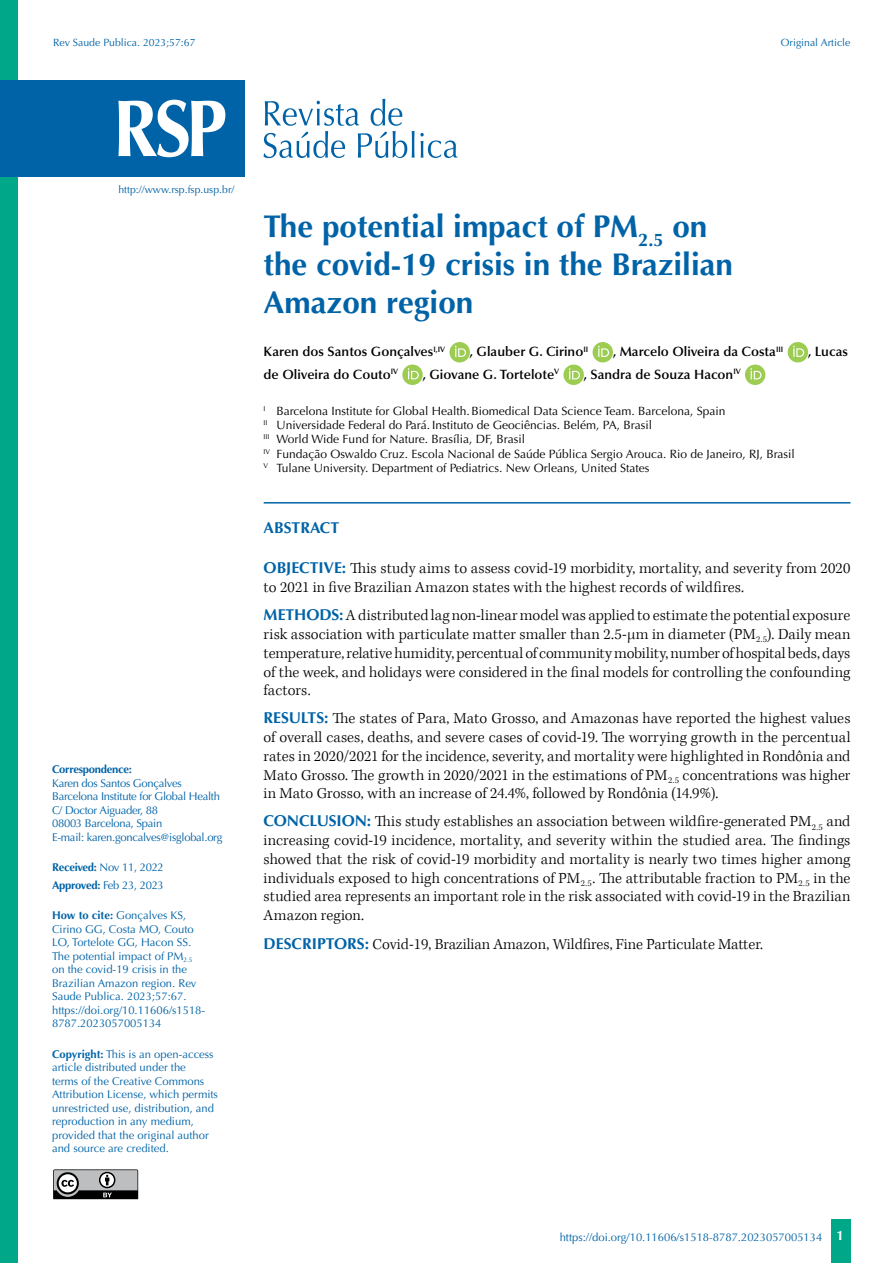
<style>
.page{position:relative;width:893px;height:1263px;background:#fff}
.page>*{position:absolute;margin:0;border:0;box-sizing:border-box;transform-origin:0 0}
.t1{font:700 31.5px/37.8px "Optima LT Std";color:#0063a7}
.t2{font:300 15.75px/18.9px "Kepler Std";letter-spacing:.005em;color:#000;text-align:justify}
.t3{font:700 15.75px "Optima LT Std";color:#0063a7}
.t4{font:600 13.5px "Optima LT Std";color:#000}
.t5{font:12px/14.4px "Optima LT Std";color:#000}
.t6{font:11.25px/13.5px "Optima LT Std";color:#0063a7}
.t7{font:11.25px/13.5px "Optima LT Std";letter-spacing:-.025em;color:#0063a7}
.t8{font:11.25px "Optima LT";color:#0063a7}
.t9{font:700 11.25px "Optima LT Std";letter-spacing:-.025em;color:#0063a7}
.t10{font:10.5px "Optima LT Std";color:#0063a7}
.s1{font-weight:700}
.s2{font-family:"Optima LT Std";font-weight:700;color:#0063a7}
.s3{font-family:"Optima LT Std";font-weight:700;font-size:13.5px;color:#fff}
</style>
<div class="page">
<div style="left:831px;top:1220px;width:20px;height:43px;background:#00a788"></div>
<svg style="left:53px;top:1169px;width:85px;height:30px;background:#7e7f80"></svg>
<div style="left:0;top:0;width:18px;height:1263px;background:#00a788"></div>
<hr style="left:264px;top:502px;width:586px;height:1px;background:#0063a7">
<div style="left:449px;top:342px;width:21px;height:20px;background:#9ccc51;border-radius:50%"></div>
<svg style="left:455px;top:346px;width:11px;height:11px"></svg>
<div style="left:593px;top:342px;width:20px;height:20px;background:#9ccc51;border-radius:50%"></div>
<svg style="left:598px;top:346px;width:11px;height:11px"></svg>
<div style="left:788px;top:342px;width:20px;height:20px;background:#9ccc51;border-radius:50%"></div>
<svg style="left:793px;top:346px;width:11px;height:11px"></svg>
<div style="left:402px;top:365px;width:21px;height:20px;background:#9ccc51;border-radius:50%"></div>
<svg style="left:408px;top:368px;width:11px;height:11px"></svg>
<div style="left:563px;top:365px;width:21px;height:20px;background:#9ccc51;border-radius:50%"></div>
<svg style="left:569px;top:368px;width:11px;height:11px"></svg>
<div style="left:745px;top:365px;width:20px;height:20px;background:#9ccc51;border-radius:50%"></div>
<svg style="left:750px;top:368px;width:11px;height:11px"></svg>
<svg style="left:263px;top:99px;width:195px;height:59px"></svg>
<div style="left:0;top:80px;width:244px;height:96px;background:#0063a7"></div>
<svg style="left:118px;top:100px;width:107px;height:57px"></svg>
<p class="t10" style="left:53px;top:36px;width:144px">Rev Saude Publica. 2023;57:67</p>
<p class="t10" style="left:781px;top:36px;width:71px">Original Article</p>
<p class="t10" style="left:118px;top:183px;width:117px">http://www.rsp.fsp.usp.br/</p>
<p class="t9" style="left:52px;top:763px;width:81px">Correspondence:</p>
<p class="t7" style="left:52px;top:776px;width:172px">Karen dos Santos Gonçalves<br>Barcelona Institute for Global Health<br>C/ Doctor Aiguader, 88<br>08003 Barcelona, Spain<br>E-mail: karen.goncalves@isglobal.org</p>
<p class="t7" style="left:52px;top:859px;width:113px;line-height:17.7px"><span class="s1">Received:</span> Nov 11, 2022<br><span class="s1">Approved:</span> Feb 23, 2023</p>
<p class="t6" style="left:52px;top:909px;width:155px"><span class="s1">How to cite:</span> Gonçalves KS,<br>Cirino GG, Costa MO, Couto<br>LO, Tortelote GG, Hacon SS.<br>The potential impact of PM<sub>2.5 </sub>on the covid-19 crisis in the<br>Brazilian Amazon region. Rev<br>Saude Publica. 2023;57:67. https://doi.org/10.11606/s1518-<br>8787.2023057005134</p>
<p class="t6" style="left:52px;top:1047px;width:167px"><span class="s1">Copyright:</span> This is an open-access article distributed under the<br>terms of the Creative Commons<br>Attribution License, which permits unrestricted use, distribution, and reproduction in any medium, provided that the original author and source are credited.</p>
<h1 class="t1" style="left:264px;top:208px;width:471px">The potential impact of PM<sub>2.5</sub> on the covid-19 crisis in the Brazilian<br>Amazon region</h1>
<p class="t4" style="left:264px;top:344px;width:183px">Karen dos Santos Gonçalves<sup>I,IV</sup></p>
<p class="t4" style="left:470px;top:344px;width:120px">, Glauber G. Cirino<sup>II</sup></p>
<p class="t4" style="left:613px;top:344px;width:172px">, Marcelo Oliveira da Costa<sup>III</sup></p>
<p class="t4" style="left:808px;top:344px;width:41px">, Lucas</p>
<p class="t4" style="left:264px;top:366px;width:136px">de Oliveira do Couto<sup>IV</sup></p>
<p class="t4" style="left:423px;top:366px;width:138px">, Giovane G. Tortelote<sup>V</sup></p>
<p class="t4" style="left:584px;top:366px;width:158px">, Sandra de Souza Hacon<sup>IV</sup></p>
<p class="t5" style="left:264px;top:403px;width:533px"><sup>I</sup> Barcelona Institute for Global Health. Biomedical Data Science Team. Barcelona, Spain<br><sup>II</sup> Universidade Federal do Pará. Instituto de Geociências. Belém, PA, Brasil<br><sup>III</sup> World Wide Fund for Nature. Brasília, DF, Brasil<br><sup>IV</sup> Fundação Oswaldo Cruz. Escola Nacional de Saúde Pública Sergio Arouca. Rio de Janeiro, RJ, Brasil <sup>V</sup> Tulane University. Department of Pediatrics. New Orleans, United States</p>
<p class="t3" style="left:264px;top:519px;width:77px">ABSTRACT</p>
<p class="t2" style="left:264px;top:560px;width:588px"><span class="s2">OBJECTIVE:</span> This study aims to assess covid-19 morbidity, mortality, and severity from 2020 to 2021 in five Brazilian Amazon states with the highest records of wildfires.</p>
<p class="t2" style="left:264px;top:606px;width:588px"><span class="s2">METHODS:</span> A distributed lag non-linear model was applied to estimate the potential exposure risk association with particulate matter smaller than 2.5-µm in diameter (PM<sub>2.5</sub>). Daily mean temperature, relative humidity, percentual of community mobility, number of hospital beds, days of the week, and holidays were considered in the final models for controlling the confounding factors.</p>
<p class="t2" style="left:264px;top:709px;width:588px"><span class="s2">RESULTS:</span> The states of Para, Mato Grosso, and Amazonas have reported the highest values of overall cases, deaths, and severe cases of covid-19. The worrying growth in the percentual rates in 2020/2021 for the incidence, severity, and mortality were highlighted in Rondônia and Mato Grosso. The growth in 2020/2021 in the estimations of PM<sub>2.5</sub> concentrations was higher in Mato Grosso, with an increase of 24.4%, followed by Rondônia (14.9%).</p>
<p class="t2" style="left:264px;top:812px;width:588px"><span class="s2">CONCLUSION:</span> This study establishes an association between wildfire-generated PM<sub>2.5</sub> and increasing covid-19 incidence, mortality, and severity within the studied area. The findings showed that the risk of covid-19 morbidity and mortality is nearly two times higher among individuals exposed to high concentrations of PM<sub>2.5</sub>. The attributable fraction to PM<sub>2.5</sub> in the studied area represents an important role in the risk associated with covid-19 in the Brazilian Amazon region.</p>
<p class="t2" style="left:264px;top:935px;width:501px"><span class="s2">DESCRIPTORS:</span> Covid-19, Brazilian Amazon, Wildfires, Fine Particulate Matter.</p>
<p class="t8" style="left:560px;top:1230px;width:286px">https://doi.org/10.11606/s1518-8787.2023057005134 <span class="s3">1</span></p>
</div>
